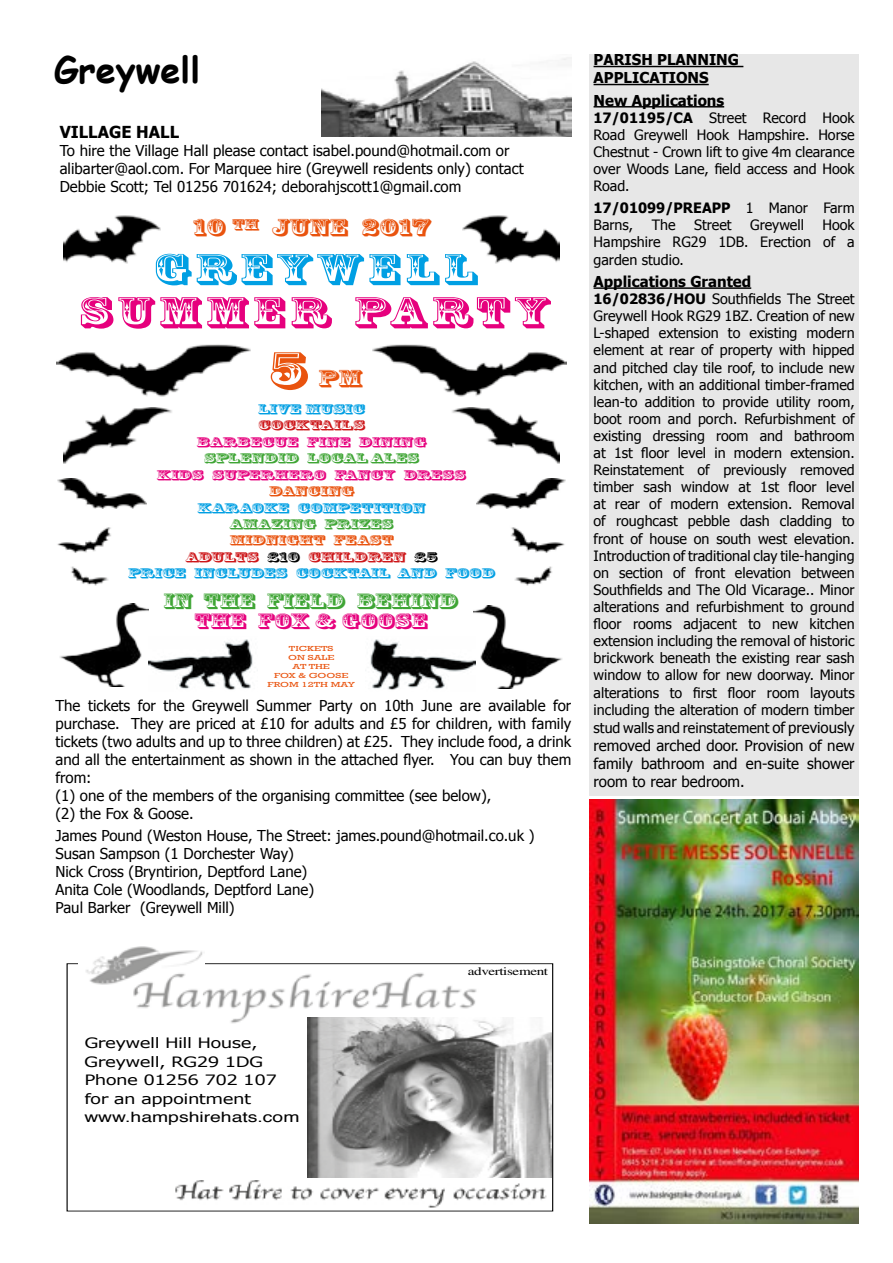
<style>
.page{position:relative;width:893px;height:1263px;background:#fff}
.page>*{position:absolute;margin:0;border:0;box-sizing:border-box;transform-origin:0 0}
.t1{font:41.55px "Rosewood Std";letter-spacing:.09em;color:#e6007d;scale:1.49 1}
.t2{font:41.55px "Rosewood Std";letter-spacing:.075em;color:#009fe3;scale:1.49 1}
.t3{font:700 36px "Comic Sans MS";color:#000}
.t4{font:23.25px "Rosewood Std";color:#e9530e;scale:1.49 1}
.t5{font:20.7px "Rosewood Std";color:#3fa535;scale:1.49 1}
.t6{font:20.7px "Rosewood Std";color:#e6007d;scale:1.49 1}
.t7{font:700 16.5px "Tahoma";color:#000}
.t8{font:15px/18px "Tahoma";color:#000}
.t9{font:700 15px/18px "Tahoma";color:#000}
.t10{font:14.25px/17.1px "Tahoma";color:#000;text-align:justify}
.t11{font:14.25px/18.6px "Verdana";letter-spacing:-.03em;color:#000;scale:1.28 1}
.t12{font:14.25px "Helvetica";color:#000;scale:1.36 1}
.t13{font:13.65px/16.5px "Rosewood Std";color:#009fe3;text-align:center;scale:1.61 1}
.t14{font:13.65px "Rosewood Std";color:#e6007d;scale:1.61 1}
.t15{font:13.65px "Rosewood Std";color:#3fa535;scale:1.61 1}
.t16{font:13.65px "Rosewood Std";color:#cd171a;scale:1.61 1}
.t17{font:13.65px "Rosewood Std";color:#e9530e;scale:1.61 1}
.t18{font:11.4px "Times";color:#000;scale:1.33 1}
.t19{font:7.5px/9px "Rockwell";color:#e9530e;text-align:center;scale:1.49 1}
.s1{font-size:49.8px}
.s2{color:#e9530e}
.s3{color:#cd171a}
.s4{color:#000}
.s5{font-weight:700}
.s6{font-size:15px}
</style>
<div class="page">
<div style="left:589px;top:54px;width:270px;height:741px;background:#e7e7e7"></div>
<hr style="left:594px;top:66px;width:149px;height:1px;background:#000">
<hr style="left:594px;top:84px;width:115px;height:1px;background:#000">
<hr style="left:594px;top:106px;width:130px;height:2px;background:#000">
<hr style="left:594px;top:287px;width:157px;height:2px;background:#000">
<img style="left:322px;top:57px;width:249px;height:79px">
<img style="left:86px;top:946px;width:118px;height:63px">
<img style="left:204px;top:973px;width:273px;height:54px">
<img style="left:308px;top:1017px;width:244px;height:161px">
<img style="left:175px;top:1181px;width:372px;height:26px">
<img style="left:64px;top:408px;width:108px;height:55px">
<img style="left:452px;top:408px;width:107px;height:55px">
<img style="left:57px;top:527px;width:54px;height:26px">
<img style="left:57px;top:344px;width:194px;height:53px">
<img style="left:148px;top:639px;width:105px;height:51px">
<img style="left:473px;top:606px;width:89px;height:83px">
<img style="left:57px;top:479px;width:89px;height:29px">
<img style="left:71px;top:566px;width:38px;height:20px">
<img style="left:372px;top:344px;width:194px;height:53px">
<img style="left:370px;top:627px;width:105px;height:63px">
<img style="left:60px;top:604px;width:88px;height:83px">
<img style="left:477px;top:479px;width:89px;height:29px">
<img style="left:514px;top:566px;width:38px;height:20px">
<img style="left:511px;top:527px;width:54px;height:26px">
<img style="left:64px;top:215px;width:96px;height:49px">
<img style="left:463px;top:215px;width:97px;height:49px">
<img style="left:589px;top:799px;width:270px;height:425px">
<h2 class="t3" style="left:54px;top:43px;width:148px">Greywell</h2>
<p class="t7" style="left:60px;top:120px;width:121px">VILLAGE HALL</p>
<p class="t8" style="left:60px;top:142px;width:465px">To hire the Village Hall please contact isabel.pound@hotmail.com or alibarter@aol.com. For Marquee hire (Greywell residents only) contact<br>Debbie Scott; Tel 01256 701624; deborahjscott1@gmail.com</p>
<h3 class="t4" style="left:192px;top:214px;width:161px">10 <sup>TH</sup> JUNE 2017</h3>
<h1 class="t2" style="left:153px;top:245px;width:219px">GREYWELL</h1>
<h1 class="t1" style="left:78px;top:288px;width:317px">SUMMER PARTY</h1>
<h3 class="t4" style="left:266px;top:364px;width:65px"><span class="s1">5</span> PM</h3>
<p class="t13" style="left:258px;top:401px;width:68px">LIVE MUSIC</p>
<p class="t16" style="left:258px;top:417px;width:68px">COCKTAILS</p>
<p class="t14" style="left:196px;top:434px;width:144px">BARBECUE FINE DINING</p>
<p class="t15" style="left:204px;top:450px;width:135px">SPLENDID LOCAL ALES</p>
<p class="t14" style="left:157px;top:467px;width:194px">KIDS SUPERHERO FANCY DRESS</p>
<p class="t17" style="left:269px;top:483px;width:54px">DANCING</p>
<p class="t13" style="left:197px;top:499px;width:143px">KARAOKE COMPETITION</p>
<p class="t15" style="left:229px;top:516px;width:103px">AMAZING PRIZES</p>
<p class="t13" style="left:128px;top:532px;width:229px"><span class="s2">MIDNIGHT FEAST<br></span><span class="s3">ADULTS</span> <span class="s4">£10</span> <span class="s3">CHILDREN</span> <span class="s4">£5<br></span>PRICE INCLUDEs COCKTAIL AND FOOD</p>
<h3 class="t5" style="left:163px;top:589px;width:199px">IN THE FIELD BEHIND</h3>
<h3 class="t6" style="left:193px;top:609px;width:158px">THE FOX &amp; GOOSE</h3>
<p class="t19" style="left:268px;top:644px;width:60px">TICKETS<br>ON SALE<br>AT THE<br>FOX &amp; GOOSE<br>FROM 12TH MAY</p>
<p class="t8" style="left:56px;top:697px;width:517px">The tickets for the Greywell Summer Party on 10th June are available for purchase. They are priced at £10 for adults and £5 for children, with family tickets (two adults and up to three children) at £25. They include food, a drink and all the entertainment as shown in the attached flyer. You can buy them from:<br>(1) one of the members of the organising committee (see below),<br>(2) the Fox &amp; Goose.</p>
<p class="t8" style="left:56px;top:828px;width:481px">James Pound (Weston House, The Street: james.pound@hotmail.co.uk )<br>Susan Sampson (1 Dorchester Way)<br>Nick Cross (Bryntirion, Deptford Lane)<br>Anita Cole (Woodlands, Deptford Lane)<br>Paul Barker (Greywell Mill)</p>
<p class="t18" style="left:468px;top:964px;width:62px">advertisement</p>
<p class="t9" style="left:594px;top:52px;width:147px">PARISH PLANNING<br>APPLICATIONS</p>
<p class="t9" style="left:594px;top:92px;width:132px">New Applications</p>
<p class="t10" style="left:594px;top:110px;width:263px"><span class="s5">17/01195/CA</span> Street Record Hook Road Greywell Hook Hampshire. Horse Chestnut - Crown lift to give 4m clearance over Woods Lane, field access and Hook Road.</p>
<p class="t10" style="left:594px;top:200px;width:263px"><span class="s5">17/01099/PREAPP</span> 1 Manor Farm<br>Barns,</p>
<p class="t10" style="left:594px;top:217px;width:263px;line-height:17.5px;text-indent:229px">Hook Hampshire RG29 1DB. Erection of a garden studio.</p>
<p class="t9" style="left:594px;top:273px;width:159px">Applications Granted</p>
<p class="t10" style="left:594px;top:291px;width:263px"><span class="s5">16/02836/HOU</span> Southfields The Street Greywell Hook RG29 1BZ. Creation of new L-shaped extension to existing modern element at rear of property with hipped and pitched clay tile roof, to include new kitchen, with an additional timber-framed lean-to addition to provide utility room, boot room and porch. Refurbishment of existing dressing room and bathroom at 1st floor level in modern extension.<br>Reinstatement of previously removed timber sash window at 1st floor level at rear of modern extension. Removal of roughcast pebble dash cladding to front of house on south west elevation.<br>Introduction of traditional clay tile-hanging on section of front elevation between Southfields and The Old Vicarage.. Minor alterations and refurbishment to ground floor rooms adjacent to new kitchen extension including the removal of historic brickwork beneath the existing rear sash window to allow for new doorway. Minor alterations to first floor room layouts including the alteration of modern timber stud walls and reinstatement <span class="s6">of previously</span></p>
<p class="t8" style="left:594px;top:737px;width:263px;text-align:justify">removed arched door. Provision of new family bathroom and en-suite shower room to rear bedroom.</p>
<p class="t10" style="left:652px;top:217px;width:25px">The</p>
<p class="t10" style="left:694px;top:217px;width:39px">Street</p>
<p class="t10" style="left:750px;top:217px;width:55px">Greywell</p>
<p class="t11" style="left:84px;top:1033px;width:152px">Greywell Hill House,<br>Greywell, RG29 1DG<br>Phone 01256 702 107 for an appointment</p>
<p class="t12" style="left:84px;top:1106px;width:160px">www.hampshirehats.com</p>
</div>
